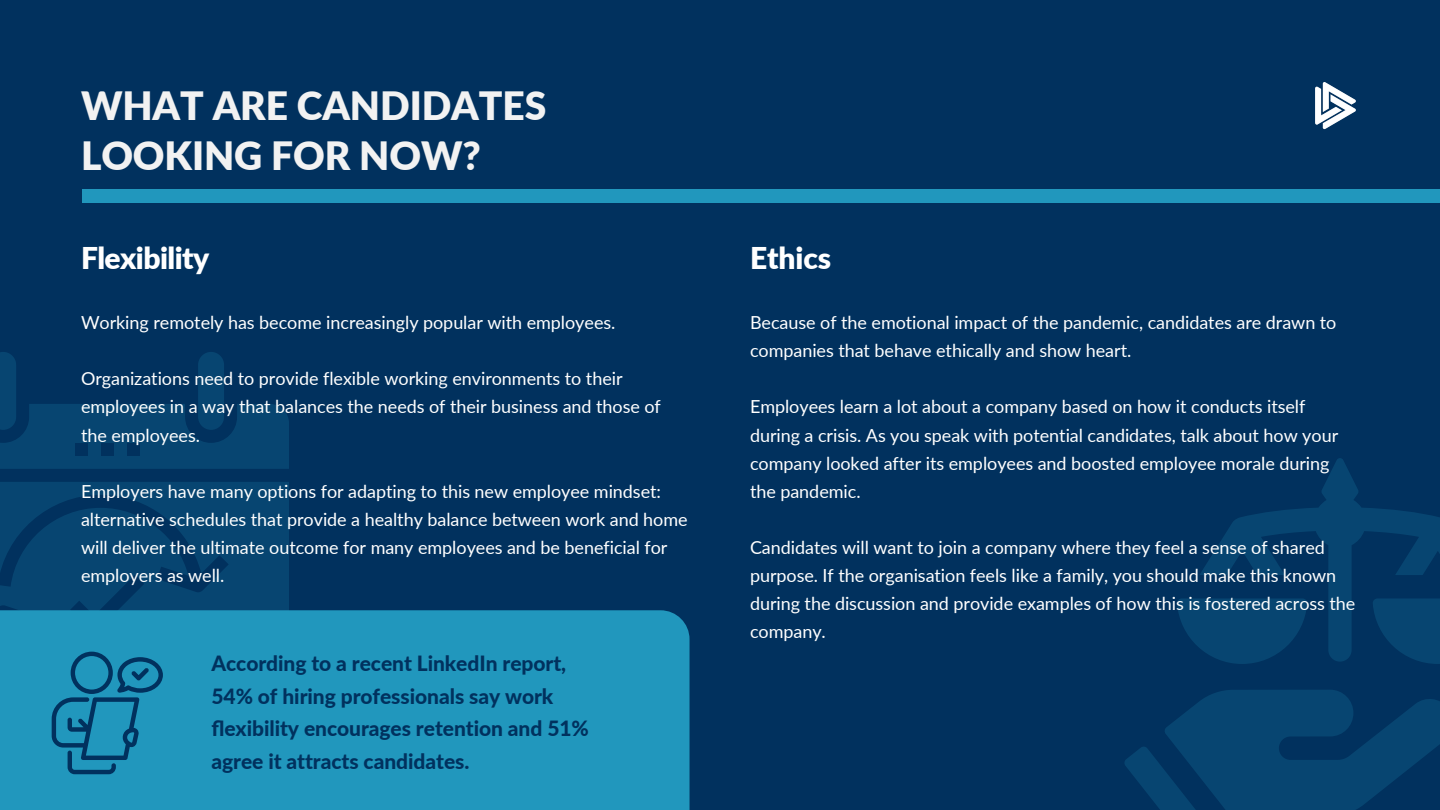
<style>
.page{position:relative;width:1440px;height:810px;background:#01315e}
.page>*{position:absolute;margin:0;border:0;box-sizing:border-box;transform-origin:0 0}
.t1{font:900 39px/50.7px "Lato";letter-spacing:-.005em;color:#f2f2f2}
.t2{font:900 30px "Lato";letter-spacing:-.02em;color:#fff}
.t3{font:800 21px/32.7px "Lato";letter-spacing:-.005em;color:#01315e}
.t4{font:18px/28.2px "Lato";letter-spacing:-.005em;color:#fff}
</style>
<div class="page">
<div style="left:82px;top:189px;width:1358px;height:14px;background:#2197bd"></div>
<svg style="left:0;top:352px;width:289px;height:258px;fill:#074571"></svg>
<div style="left:101px;top:443px;width:13px;height:13px;background:#01315e"></div>
<div style="left:127px;top:443px;width:13px;height:13px;background:#01315e"></div>
<div style="left:75px;top:443px;width:13px;height:13px;background:#01315e"></div>
<div style="left:0;top:610px;width:690px;height:200px;background:#2197bd"></div>
<img style="left:1315px;top:82px;width:41px;height:48px">
<svg style="left:0;top:495px;width:229px;height:279px;background:#146e97"></svg>
<svg style="left:1125px;top:458px;width:315px;height:352px"></svg>
<p class="t1" style="left:81px;top:79px;width:467px">WHAT ARE CANDIDATES<br>LOOKING FOR NOW?</p>
<p class="t2" style="left:81px;top:239px;width:130px">Flexibility</p>
<p class="t4" style="left:81px;top:308px;width:536px">Working remotely has become increasingly popular with employees.</p>
<p class="t4" style="left:81px;top:364px;width:581px">Organizations need to provide flexible working environments to their employees in a way that balances the needs of their business and those of the employees.</p>
<p class="t4" style="left:81px;top:477px;width:608px">Employers have many options for adapting to this new employee mindset: alternative schedules that provide a healthy balance between work and home will deliver the ultimate outcome for many employees and be beneficial for employers as well.</p>
<p class="t3" style="left:211px;top:647px;width:379px">According to a recent LinkedIn report, 54% of hiring professionals say work flexibility encourages retention and 51% agree it attracts candidates.</p>
<p class="t2" style="left:750px;top:239px;width:83px">Ethics</p>
<p class="t4" style="left:750px;top:308px;width:588px">Because of the emotional impact of the pandemic, candidates are drawn to companies that behave ethically and show heart.</p>
<p class="t4" style="left:750px;top:392px;width:590px">Employees learn a lot about a company based on how it conducts itself during a crisis. As you speak with potential candidates, talk about how your company looked after its employees and boosted employee morale during the pandemic.</p>
<p class="t4" style="left:750px;top:533px;width:607px">Candidates will want to join a company where they feel a sense of shared purpose. If the organisation feels like a family, you should make this known during the discussion and provide examples of how this is fostered across the company.</p>
</div>
